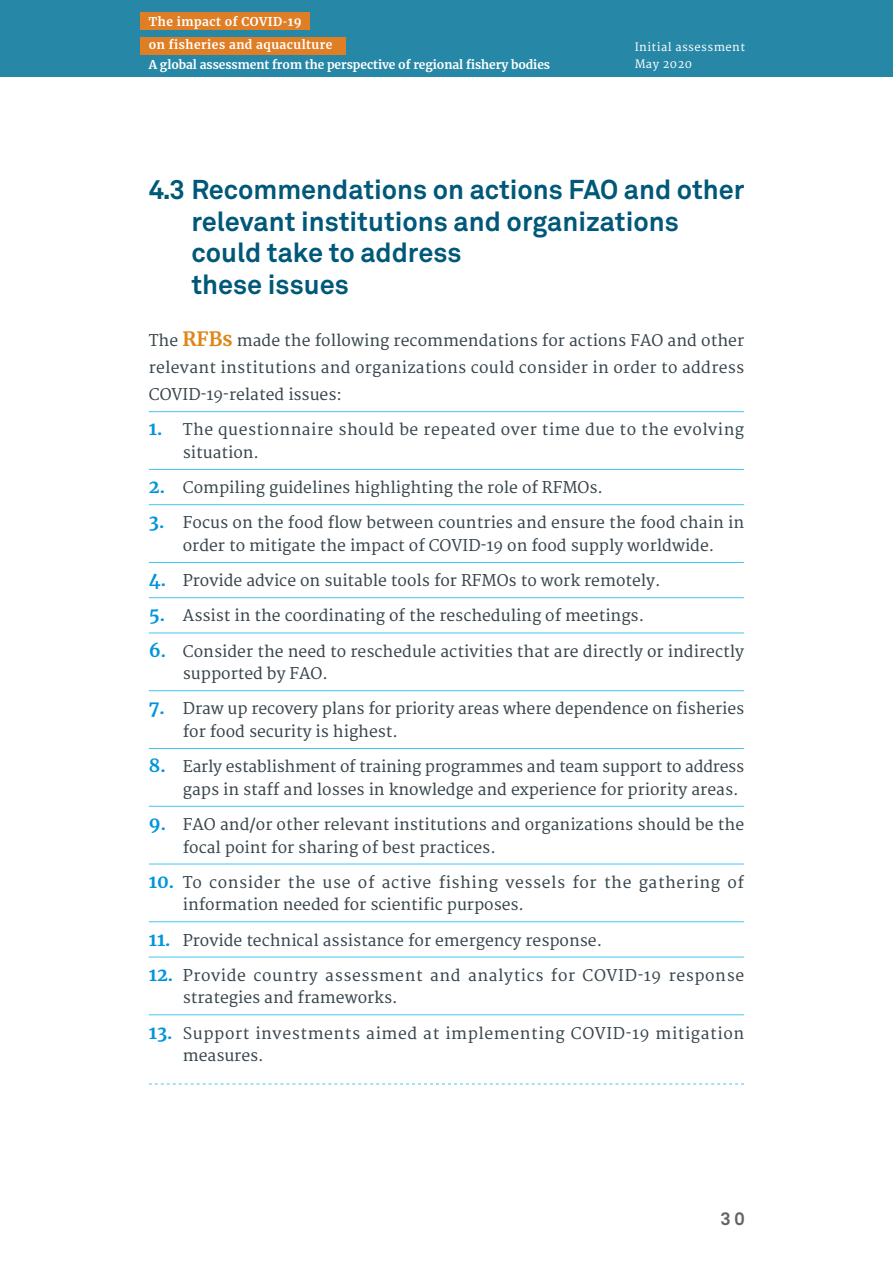
<style>
.page{position:relative;width:893px;height:1263px;background:#fff}
.page>*{position:absolute;margin:0;border:0;box-sizing:border-box;transform-origin:0 0}
.t1{font:700 27px/31.5px "Akkurat";color:#005879}
.t2{font:700 18px "Akkurat";color:#636366}
.t3{font:15.75px/22.5px "Merriweather";color:#38454d}
.t4{font:15.75px/22.5px "Merriweather";letter-spacing:.04em;color:#38454d}
.t5{font:15.75px/22.5px "Merriweather";letter-spacing:.03em;color:#38454d}
.t6{font:700 12px "Merriweather";letter-spacing:-.005em;color:#fff}
.t7{font:700 12px "Merriweather";letter-spacing:.04em;color:#fff}
.t8{font:11.25px "Merriweather";letter-spacing:.04em;color:#fff}
.s1{font-weight:700;font-size:19.5px;color:#df8619}
.s2{font-weight:700;font-size:18px;color:#0095d9}
</style>
<div class="page">
<div style="left:0;top:0;width:893px;height:77px;background:#2787a6"></div>
<div style="left:140px;top:13px;width:170px;height:17px;background:#e07e26"></div>
<div style="left:140px;top:37px;width:206px;height:17px;background:#e07e26"></div>
<hr style="left:149px;top:411px;width:595px;height:1px;background:#40c7f4">
<hr style="left:149px;top:469px;width:595px;height:1px;background:#40c7f4">
<hr style="left:149px;top:504px;width:595px;height:1px;background:#40c7f4">
<hr style="left:149px;top:562px;width:595px;height:1px;background:#40c7f4">
<hr style="left:149px;top:597px;width:595px;height:1px;background:#40c7f4">
<hr style="left:149px;top:633px;width:595px;height:1px;background:#40c7f4">
<hr style="left:149px;top:690px;width:595px;height:1px;background:#40c7f4">
<hr style="left:149px;top:748px;width:595px;height:1px;background:#40c7f4">
<hr style="left:149px;top:806px;width:595px;height:1px;background:#40c7f4">
<hr style="left:149px;top:864px;width:595px;height:1px;background:#40c7f4">
<hr style="left:149px;top:921px;width:595px;height:1px;background:#40c7f4">
<hr style="left:149px;top:957px;width:595px;height:1px;background:#40c7f4">
<hr style="left:149px;top:1014px;width:595px;height:1px;background:#40c7f4">
<svg style="left:149px;top:1084px;width:595px;height:1px"></svg>
<p class="t7" style="left:149px;top:13px;width:154px">The impact of COVID-19</p>
<p class="t7" style="left:149px;top:37px;width:185px">on fisheries and aquaculture</p>
<p class="t8" style="left:635px;top:41px;width:112px">Initial assessment</p>
<p class="t6" style="left:149px;top:57px;width:403px">A global assessment from the perspective of regional fishery bodies</p>
<p class="t8" style="left:635px;top:58px;width:59px">May 2020</p>
<h1 class="t1" style="left:191px;top:174px;width:555px;text-indent:-43px">4.3 Recommendations on actions FAO and other relevant institutions and organizations could take to address<br>these issues</h1>
<p class="t3" style="left:149px;top:328px;width:597px;line-height:27px;text-align:justify">The <span class="s1">RFBs</span> made the following recommendations for actions FAO and other relevant institutions and organizations could consider in order to address COVID-19-related issues:</p>
<p class="t5" style="left:183px;top:419px;width:563px;text-indent:-34px"><span class="s2">1.</span> The questionnaire should be repeated over time due to the evolving situation.</p>
<p class="t3" style="left:149px;top:477px;width:456px"><span class="s2">2.</span> Compiling guidelines highlighting the role of RFMOs.</p>
<p class="t3" style="left:149px;top:512px;width:597px;text-align:center"><span class="s2">3.</span> Focus on the food flow between countries and ensure the food chain in order to mitigate the impact of COVID-19 on food supply worldwide.</p>
<p class="t3" style="left:149px;top:570px;width:513px"><span class="s2">4.</span> Provide advice on suitable tools for RFMOs to work remotely.</p>
<p class="t3" style="left:149px;top:605px;width:497px"><span class="s2">5.</span> Assist in the coordinating of the rescheduling of meetings.</p>
<p class="t3" style="left:183px;top:640px;width:563px;text-indent:-34px"><span class="s2">6.</span> Consider the need to reschedule activities that are directly or indirectly supported by FAO.</p>
<p class="t3" style="left:183px;top:698px;width:563px;text-indent:-34px"><span class="s2">7.</span> Draw up recovery plans for priority areas where dependence on fisheries for food security is highest.</p>
<p class="t3" style="left:183px;top:756px;width:563px;text-indent:-34px"><span class="s2">8.</span> Early establishment of training programmes and team support to address gaps in staff and losses in knowledge and experience for priority areas.</p>
<p class="t3" style="left:183px;top:814px;width:563px;text-indent:-34px"><span class="s2">9.</span> FAO and/or other relevant institutions and organizations should be the focal point for sharing of best practices.</p>
<p class="t4" style="left:183px;top:871px;width:563px;text-indent:-34px"><span class="s2">10.</span> To consider the use of active fishing vessels for the gathering of information needed for scientific purposes.</p>
<p class="t3" style="left:149px;top:929px;width:455px"><span class="s2">11.</span> Provide technical assistance for emergency response.</p>
<p class="t4" style="left:183px;top:965px;width:563px;text-indent:-34px"><span class="s2">12.</span> Provide country assessment and analytics for COVID-19 response strategies and frameworks.</p>
<p class="t4" style="left:183px;top:1022px;width:563px;text-indent:-34px"><span class="s2">13.</span> Support investments aimed at implementing COVID-19 mitigation measures.</p>
<p class="t2" style="left:721px;top:1207px;width:26px">30</p>
</div>
